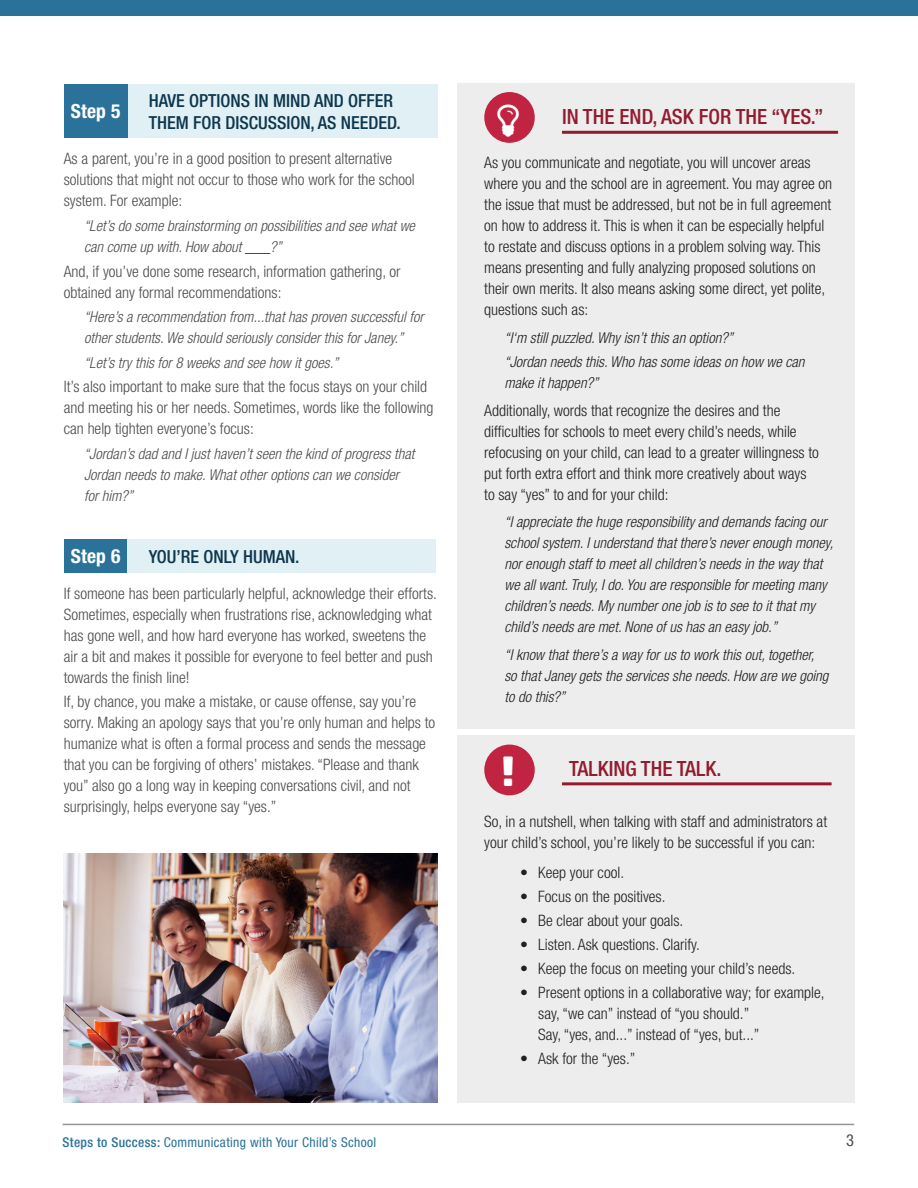
<style>
.page{position:relative;width:918px;height:1188px;background:#fff}
.page>*{position:absolute;margin:0;border:0;box-sizing:border-box;transform-origin:0 0}
.t1{font:500 condensed 21px "Helvetica Neue";color:#931b30}
.t2{font:700 condensed 19.5px "Helvetica Neue";letter-spacing:.01em;color:#fff}
.t3{font:500 condensed 18px/21.6px "Helvetica Neue";color:#0e364d}
.t4{font:condensed 16.5px "Helvetica Neue";color:#4b4c4d}
.t5{font:300 condensed 15.75px/21px "Helvetica Neue";color:#231f20}
.t6{font:300 condensed 15.75px/21px "Helvetica Neue";color:#4b4c4d}
.t7{font:italic 300 condensed 15px/21px "Helvetica Neue";color:#231f20}
.t8{font:italic 300 condensed 15px/21px "Helvetica Neue";color:#4b4c4d}
.t9{font:condensed 13.5px "Helvetica Neue";letter-spacing:.025em;color:#2b729a}
.s1{font-weight:500}
</style>
<div class="page">
<div style="left:0;top:0;width:918px;height:16px;background:#2b729a"></div>
<img style="left:64px;top:854px;width:373px;height:249px">
<svg style="left:245px;top:253px;width:25px;height:1px"></svg>
<div style="left:457px;top:84px;width:397px;height:645px;background:#ededee"></div>
<div style="left:457px;top:735px;width:397px;height:368px;background:#ededee"></div>
<div style="left:484px;top:92px;width:51px;height:51px;background:#c02440;border-radius:50%"></div>
<div style="left:484px;top:745px;width:51px;height:50px;background:#c02440;border-radius:50%"></div>
<hr style="left:562px;top:131px;width:276px;height:3px;background:#931b30">
<hr style="left:562px;top:782px;width:270px;height:3px;background:#931b30">
<div style="left:64px;top:84px;width:64px;height:54px;background:#2b729a"></div>
<div style="left:64px;top:539px;width:64px;height:34px;background:#2b729a"></div>
<div style="left:128px;top:84px;width:309px;height:54px;background:#e1f0f4"></div>
<div style="left:128px;top:539px;width:308px;height:34px;background:#e1f0f4"></div>
<hr style="left:63px;top:1124px;width:791px;height:1px;background:#939598">
<p class="t2" style="left:71px;top:100px;width:51px">Step 5</p>
<p class="t3" style="left:149px;top:90px;width:253px">HAVE OPTIONS IN MIND AND OFFER<br>THEM FOR DISCUSSION, AS NEEDED.</p>
<p class="t6" style="left:64px;top:148px;width:353px">As a parent, you’re in a good position to present alternative solutions that might not occur to those who work for the school system. For example:</p>
<p class="t8" style="left:84px;top:215px;width:332px">“Let’s do some brainstorming on possibilities and see what we can come up with. How about</p>
<p class="t8" style="left:270px;top:236px;width:13px">?”</p>
<p class="t6" style="left:64px;top:260px;width:338px">And, if you’ve done some research, information gathering, or obtained any formal recommendations:</p>
<p class="t8" style="left:84px;top:306px;width:341px">“Here’s a recommendation from...that has proven successful for other students. We should seriously consider this for Janey.”</p>
<p class="t8" style="left:84px;top:352px;width:256px">“Let’s try this for 8 weeks and see how it goes.”</p>
<p class="t6" style="left:64px;top:376px;width:371px">It’s also important to make sure that the focus stays on your child and meeting his or her needs. Sometimes, words like the following can help tighten everyone’s focus:</p>
<p class="t8" style="left:84px;top:443px;width:332px">“Jordan’s dad and I just haven’t seen the kind of progress that<br>Jordan needs to make. What other options can we consider for him?”</p>
<p class="t2" style="left:71px;top:545px;width:51px">Step 6</p>
<p class="t3" style="left:149px;top:546px;width:152px">YOU’RE ONLY HUMAN.</p>
<p class="t6" style="left:64px;top:583px;width:375px">If someone has been particularly helpful, acknowledge their efforts.<br>Sometimes, especially when frustrations rise, acknowledging what has gone well, and how hard everyone has worked, sweetens the air a bit and makes it possible for everyone to feel better and push towards the finish line!</p>
<p class="t6" style="left:64px;top:691px;width:373px">If, by chance, you make a mistake, or cause offense, say you’re sorry. Making an apology says that you’re only human and helps to humanize what is often a formal process and sends the message that you can be forgiving of others’ mistakes. “Please and thank you” also go a long way in keeping conversations civil, and not surprisingly, helps everyone say “yes.”</p>
<h1 class="t1" style="left:562px;top:104px;width:263px">IN THE END, ASK FOR THE “YES.”</h1>
<p class="t5" style="left:484px;top:152px;width:350px">As you communicate and negotiate, you will uncover areas where you and the school are in agreement. You may agree on the issue that must be addressed, but not be in full agreement on how to address it. This is when it can be especially helpful to restate and discuss options in a problem solving way. This means presenting and fully analyzing proposed solutions on their own merits. It also means asking some direct, yet polite, questions such as:</p>
<p class="t7" style="left:504px;top:326px;width:302px;line-height:23.9px">“I‘m still puzzled. Why isn’t this an option?”<br>“Jordan needs this. Who has some ideas on how we can</p>
<p class="t7" style="left:504px;top:372px;width:95px">make it happen?”</p>
<p class="t5" style="left:484px;top:400px;width:336px">Additionally, words that recognize the desires and the difficulties for schools to meet every child’s needs, while refocusing on your child, can lead to a greater willingness to put forth extra effort and think more creatively about ways to say “yes” to and for your child:</p>
<p class="t7" style="left:504px;top:512px;width:330px">“I appreciate the huge responsibility and demands facing our school system. I understand that there’s never enough money, nor enough staff to meet all children’s needs in the way that we all want. Truly, I do. You are responsible for meeting many children’s needs. My number one job is to see to it that my child’s needs are met. None of us has an easy job.”</p>
<p class="t7" style="left:504px;top:644px;width:326px">“I know that there’s a way for us to work this out, together, so that Janey gets the services she needs. How are we going to do this?”</p>
<h1 class="t1" style="left:569px;top:756px;width:154px">TALKING THE TALK.</h1>
<p class="t5" style="left:484px;top:810px;width:344px">So, in a nutshell, when talking with staff and administrators at your child’s school, you’re likely to be successful if you can:</p>
<p class="t5" style="left:520px;top:862px;width:105px">• Keep your cool.</p>
<p class="t5" style="left:520px;top:886px;width:147px">• Focus on the positives.</p>
<p class="t5" style="left:520px;top:910px;width:165px">• Be clear about your goals.</p>
<p class="t5" style="left:520px;top:934px;width:181px">• Listen. Ask questions. Clarify.</p>
<p class="t5" style="left:520px;top:958px;width:277px">• Keep the focus on meeting your child’s needs.</p>
<p class="t5" style="left:538px;top:982px;width:288px;text-indent:-18px">• Present options in a collaborative way; for example, say, “we can” instead of “you should.”<br>Say, “yes, and...” instead of “yes, but...”</p>
<p class="t5" style="left:520px;top:1048px;width:117px">• Ask for the “yes.”</p>
<p class="t9" style="left:63px;top:1135px;width:315px"><span class="s1">Steps to Success:</span> Communicating with Your Child’s School</p>
<p class="t4" style="left:846px;top:1131px;width:9px">3</p>
</div>
